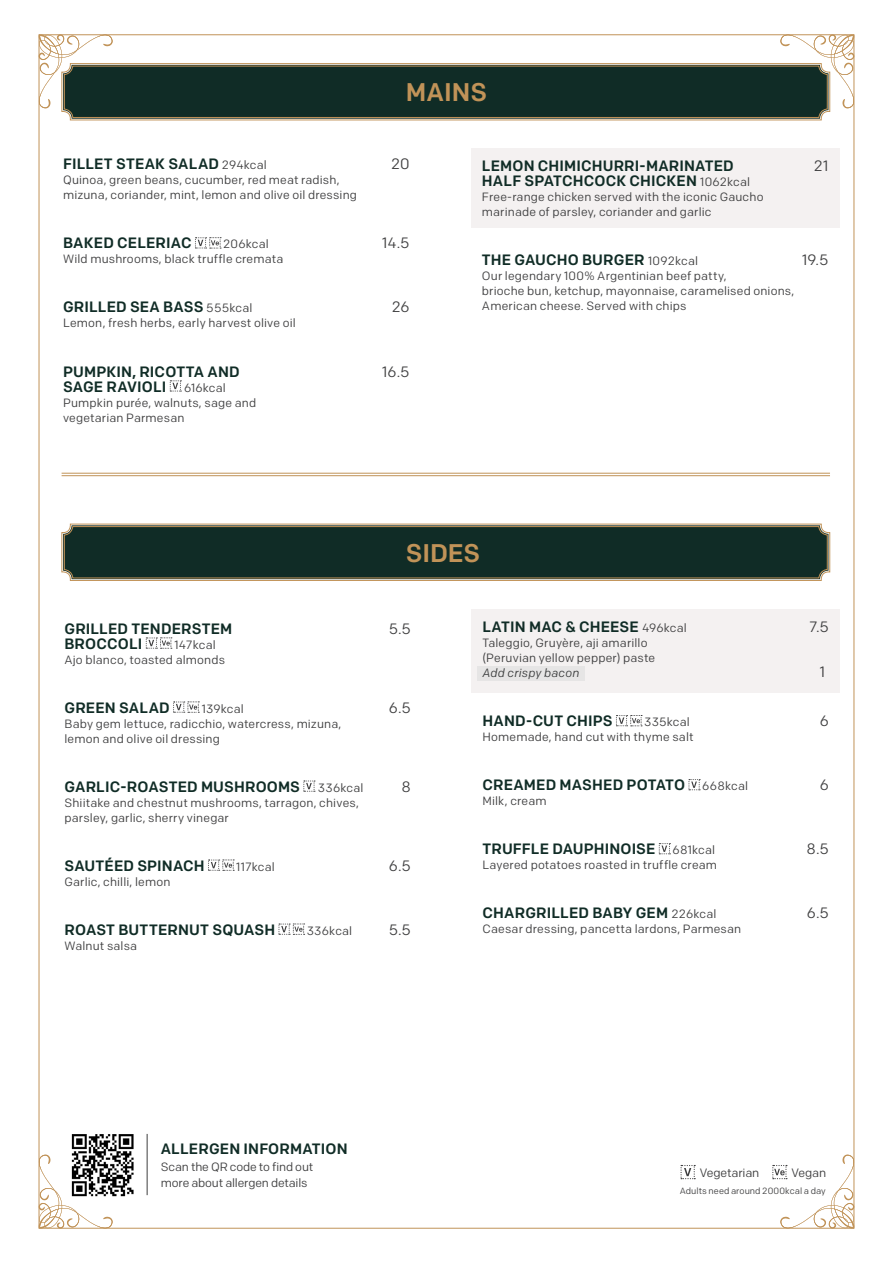
<style>
.page{position:relative;width:893px;height:1263px;background:#fff}
.page>*{position:absolute;margin:0;border:0;box-sizing:border-box;transform-origin:0 0}
.t1{font:500 25.5px "Colfax";letter-spacing:-.005em;color:#c19358}
.Food_Descriptor_9_5_12{font:500 15px "Colfax";letter-spacing:.01em;color:#102c26}
.Food_Descriptor_9_5_12-2{font:15px "Colfax";letter-spacing:.005em;color:#3e3e3f}
.Small_print_5_6{font:12.15px "Colfax";letter-spacing:-.015em;color:#3e3e3f}
.Food_Descriptor_9_5_12-3{font:12px/15px "Colfax";letter-spacing:.015em;color:#3e3e3f}
.Food_Descriptor_9_5_12-4{font:12px/16.5px "Colfax";letter-spacing:-.01em;color:#3e3e3f}
.Small_print_5_6-2{font:9px "Colfax";letter-spacing:.005em;color:#3e3e3f}
.s1{font-weight:400;font-size:12px;color:#3e3e3f}
.s2{font-style:italic}
</style>
<div class="page">
<svg style="left:39px;top:1154px;width:74px;height:74px"></svg>
<svg style="left:61px;top:524px;width:769px;height:57px;background:#1f3730"></svg>
<div style="left:64px;top:526px;width:763px;height:52px;border:1px solid #c19358;border-radius:8px"></div>
<svg style="left:39px;top:34px;width:815px;height:86px"></svg>
<div style="left:64px;top:66px;width:763px;height:52px;border:1px solid #c19358;border-radius:8px"></div>
<div style="left:472px;top:148px;width:368px;height:79px;background:#f4f1f1"></div>
<div style="left:472px;top:609px;width:368px;height:83px;background:#f4f1f1"></div>
<hr style="left:62px;top:473px;width:768px;height:1px;background:#c19358">
<hr style="left:62px;top:475px;width:768px;height:1px;background:#c19358">
<svg style="left:680px;top:1165px;width:15px;height:14px"></svg>
<svg style="left:772px;top:1154px;width:82px;height:74px"></svg>
<svg style="left:195px;top:237px;width:26px;height:12px"></svg>
<svg style="left:170px;top:380px;width:11px;height:12px"></svg>
<svg style="left:146px;top:637px;width:26px;height:12px"></svg>
<svg style="left:173px;top:701px;width:26px;height:12px"></svg>
<svg style="left:303px;top:780px;width:12px;height:12px"></svg>
<svg style="left:208px;top:859px;width:26px;height:12px"></svg>
<svg style="left:278px;top:923px;width:27px;height:12px"></svg>
<svg style="left:616px;top:715px;width:26px;height:11px"></svg>
<svg style="left:688px;top:779px;width:12px;height:11px"></svg>
<svg style="left:659px;top:843px;width:11px;height:11px"></svg>
<div style="left:477px;top:666px;width:107px;height:15px;background:#e6e5e5"></div>
<img style="left:70px;top:1134px;width:64px;height:64px">
<hr style="left:147px;top:1134px;width:1px;height:61px;background:#3e3e3f">
<p class="t1" style="left:406px;top:77px;width:83px">MAINS</p>
<p class="Food_Descriptor_9_5_12" style="left:63px;top:155px;width:205px">FILLET STEAK SALAD <span class="s1">294kcal</span></p>
<p class="Food_Descriptor_9_5_12-2" style="left:391px;top:155px;width:20px">20</p>
<p class="Food_Descriptor_9_5_12-3" style="left:63px;top:173px;width:295px">Quinoa, green beans, cucumber, red meat radish, mizuna, coriander, mint, lemon and olive oil dressing</p>
<p class="Food_Descriptor_9_5_12" style="left:63px;top:234px;width:130px">BAKED CELERIAC</p>
<p class="Food_Descriptor_9_5_12-3" style="left:223px;top:237px;width:47px">206kcal</p>
<p class="Food_Descriptor_9_5_12-2" style="left:382px;top:234px;width:29px">14.5</p>
<p class="Food_Descriptor_9_5_12-3" style="left:63px;top:252px;width:222px">Wild mushrooms, black truffle cremata</p>
<p class="Food_Descriptor_9_5_12" style="left:63px;top:298px;width:191px">GRILLED SEA BASS <span class="s1">555kcal</span></p>
<p class="Food_Descriptor_9_5_12-2" style="left:392px;top:298px;width:19px">26</p>
<p class="Food_Descriptor_9_5_12-3" style="left:63px;top:316px;width:234px">Lemon, fresh herbs, early harvest olive oil</p>
<p class="Food_Descriptor_9_5_12" style="left:63px;top:362px;width:178px">PUMPKIN, RICOTTA AND</p>
<p class="Food_Descriptor_9_5_12-2" style="left:382px;top:362px;width:29px">16.5</p>
<p class="Food_Descriptor_9_5_12" style="left:63px;top:377px;width:164px">SAGE RAVIOLI <span class="s1">616kcal</span></p>
<p class="Food_Descriptor_9_5_12-3" style="left:63px;top:395px;width:195px">Pumpkin purée, walnuts, sage and vegetarian Parmesan</p>
<p class="Food_Descriptor_9_5_12" style="left:482px;top:156px;width:253px">LEMON CHIMICHURRI-MARINATED</p>
<p class="Food_Descriptor_9_5_12-2" style="left:814px;top:156px;width:16px">21</p>
<p class="Food_Descriptor_9_5_12" style="left:482px;top:171px;width:270px">HALF SPATCHCOCK CHICKEN <span class="s1">1062kcal</span></p>
<p class="Food_Descriptor_9_5_12-3" style="left:482px;top:189px;width:283px">Free-range chicken served with the iconic Gaucho</p>
<p class="Food_Descriptor_9_5_12-3" style="left:482px;top:204px;width:231px">marinade of parsley, coriander and garlic</p>
<p class="Food_Descriptor_9_5_12" style="left:482px;top:250px;width:218px">THE GAUCHO BURGER <span class="s1">1092kcal</span></p>
<p class="Food_Descriptor_9_5_12-2" style="left:802px;top:251px;width:28px">19.5</p>
<p class="Food_Descriptor_9_5_12-3" style="left:482px;top:268px;width:314px">Our legendary 100% Argentinian beef patty,<br>brioche bun, ketchup, mayonnaise, caramelised onions,<br>American cheese. Served with chips</p>
<p class="t1" style="left:406px;top:537px;width:76px">SIDES</p>
<p class="Food_Descriptor_9_5_12" style="left:64px;top:619px;width:169px">GRILLED TENDERSTEM</p>
<p class="Food_Descriptor_9_5_12-2" style="left:389px;top:619px;width:24px">5.5</p>
<p class="Food_Descriptor_9_5_12" style="left:64px;top:634px;width:79px">BROCCOLI</p>
<p class="Food_Descriptor_9_5_12-3" style="left:64px;top:637px;width:162px;text-indent:110px">147kcal<br>Ajo blanco, toasted almonds</p>
<p class="Food_Descriptor_9_5_12" style="left:64px;top:698px;width:107px">GREEN SALAD</p>
<p class="Food_Descriptor_9_5_12-3" style="left:202px;top:701px;width:43px">139kcal</p>
<p class="Food_Descriptor_9_5_12-2" style="left:389px;top:698px;width:24px">6.5</p>
<p class="Food_Descriptor_9_5_12-3" style="left:64px;top:716px;width:278px">Baby gem lettuce, radicchio, watercress, mizuna, lemon and olive oil dressing</p>
<p class="Food_Descriptor_9_5_12" style="left:64px;top:777px;width:300px">GARLIC-ROASTED MUSHROOMS <span class="s1">336kcal</span></p>
<p class="Food_Descriptor_9_5_12-2" style="left:402px;top:777px;width:11px">8</p>
<p class="Food_Descriptor_9_5_12-3" style="left:64px;top:795px;width:296px">Shiitake and chestnut mushrooms, tarragon, chives, parsley, garlic, sherry vinegar</p>
<p class="Food_Descriptor_9_5_12" style="left:64px;top:856px;width:142px">SAUTÉED SPINACH</p>
<p class="Food_Descriptor_9_5_12-3" style="left:236px;top:859px;width:40px">117kcal</p>
<p class="Food_Descriptor_9_5_12-2" style="left:389px;top:856px;width:24px">6.5</p>
<p class="Food_Descriptor_9_5_12-3" style="left:64px;top:874px;width:107px">Garlic, chilli, lemon</p>
<p class="Food_Descriptor_9_5_12" style="left:64px;top:920px;width:212px">ROAST BUTTERNUT SQUASH</p>
<p class="Food_Descriptor_9_5_12-3" style="left:307px;top:923px;width:47px">336kcal</p>
<p class="Food_Descriptor_9_5_12-2" style="left:389px;top:920px;width:24px">5.5</p>
<p class="Food_Descriptor_9_5_12-3" style="left:64px;top:938px;width:74px">Walnut salsa</p>
<p class="Food_Descriptor_9_5_12" style="left:482px;top:618px;width:206px">LATIN MAC &amp; CHEESE <span class="s1">496kcal</span></p>
<p class="Food_Descriptor_9_5_12-2" style="left:809px;top:618px;width:21px">7.5</p>
<p class="Food_Descriptor_9_5_12-3" style="left:482px;top:635px;width:174px">Taleggio, Gruyère, aji amarillo (Peruvian yellow pepper) paste<br><span class="s2">Add crispy bacon</span></p>
<p class="Food_Descriptor_9_5_12-2" style="left:820px;top:663px;width:7px">1</p>
<p class="Food_Descriptor_9_5_12" style="left:482px;top:712px;width:132px">HAND-CUT CHIPS</p>
<p class="Food_Descriptor_9_5_12-3" style="left:644px;top:714px;width:47px">335kcal</p>
<p class="Food_Descriptor_9_5_12-2" style="left:820px;top:712px;width:10px">6</p>
<p class="Food_Descriptor_9_5_12-3" style="left:482px;top:729px;width:213px">Homemade, hand cut with thyme salt</p>
<p class="Food_Descriptor_9_5_12" style="left:482px;top:776px;width:204px">CREAMED MASHED POTATO</p>
<p class="Food_Descriptor_9_5_12-3" style="left:702px;top:778px;width:47px">668kcal</p>
<p class="Food_Descriptor_9_5_12-2" style="left:820px;top:776px;width:10px">6</p>
<p class="Food_Descriptor_9_5_12-3" style="left:482px;top:793px;width:66px">Milk, cream</p>
<p class="Food_Descriptor_9_5_12" style="left:482px;top:840px;width:175px">TRUFFLE DAUPHINOISE</p>
<p class="Food_Descriptor_9_5_12-3" style="left:672px;top:842px;width:44px">681kcal</p>
<p class="Food_Descriptor_9_5_12-2" style="left:806px;top:840px;width:24px">8.5</p>
<p class="Food_Descriptor_9_5_12-3" style="left:482px;top:857px;width:236px">Layered potatoes roasted in truffle cream</p>
<p class="Food_Descriptor_9_5_12" style="left:482px;top:904px;width:236px">CHARGRILLED BABY GEM <span class="s1">226kcal</span></p>
<p class="Food_Descriptor_9_5_12-2" style="left:807px;top:904px;width:24px">6.5</p>
<p class="Food_Descriptor_9_5_12-3" style="left:482px;top:921px;width:260px">Caesar dressing, pancetta lardons, Parmesan</p>
<p class="Food_Descriptor_9_5_12" style="left:161px;top:1139px;width:188px">ALLERGEN INFORMATION</p>
<p class="Food_Descriptor_9_5_12-4" style="left:161px;top:1158px;width:154px">Scan the QR code to find out more about allergen details</p>
<p class="Small_print_5_6" style="left:700px;top:1165px;width:61px">Vegetarian</p>
<p class="Small_print_5_6" style="left:791px;top:1165px;width:36px">Vegan</p>
<p class="Small_print_5_6-2" style="left:680px;top:1185px;width:147px">Adults need around 2000kcal a day</p>
</div>
